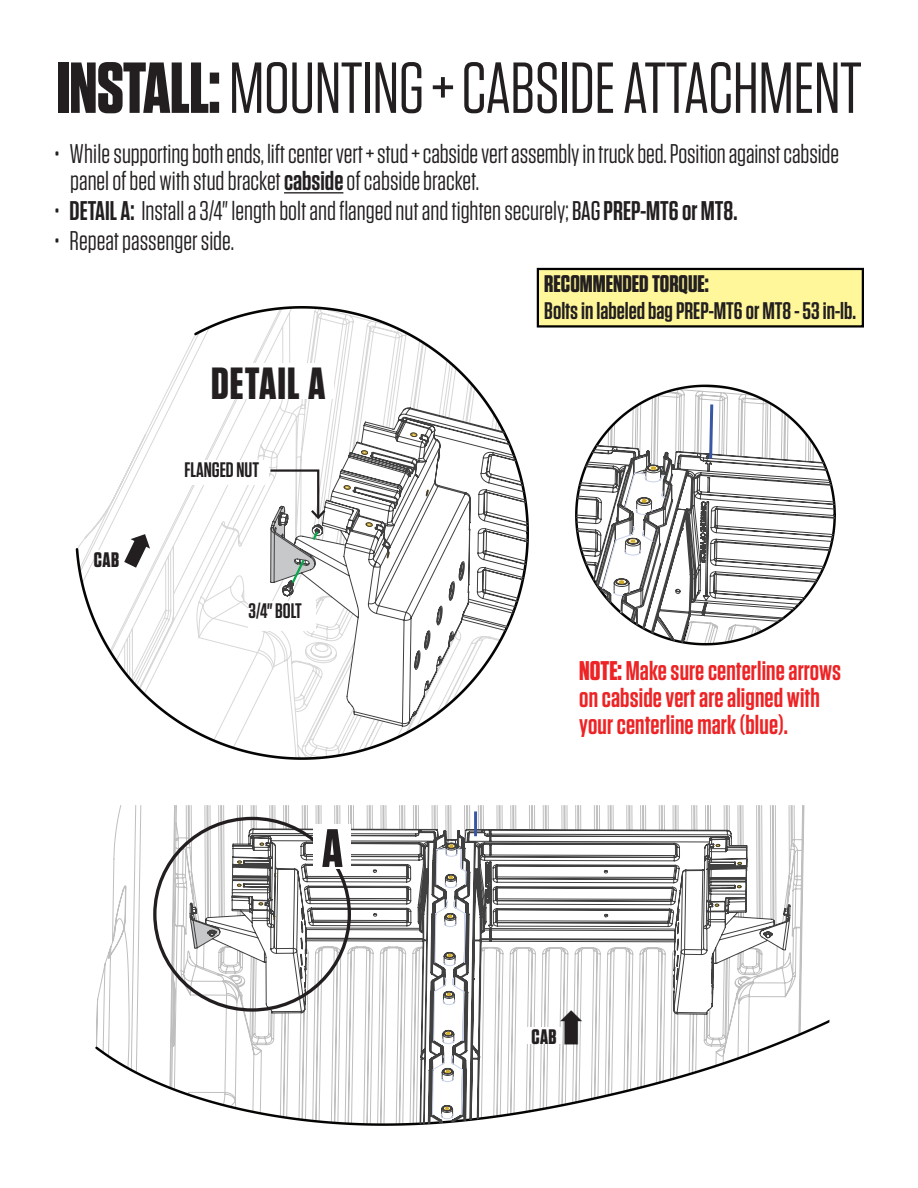
<style>
.page{position:relative;width:918px;height:1188px;background:#fff}
.page>*{position:absolute;margin:0;border:0;box-sizing:border-box;transform-origin:0 0}
.t1{font:72px "Tungsten";letter-spacing:-.01em;color:#231f20}
.t2{font:700 54px "Tungsten";color:#231f20}
.t3{font:700 45px "Tungsten";letter-spacing:.025em;color:#231f20}
.t4{font:27px/27px "Tungsten";letter-spacing:-.005em;color:#231f20}
.t5{font:600 27px/27px "Tungsten";letter-spacing:.005em;color:#ed2325}
.t6{font:600 24px "Tungsten";color:#231f20}
.t7{font:700 24px "Tungsten";color:#231f20}
.t8{font:600 21px "Tungsten";color:#231f20}
.t9{font:700 21px "Tungsten";letter-spacing:.02em;color:#231f20}
.s1{font-weight:700}
.s2{font-weight:600}
.s3{font-weight:500}
</style>
<div class="page">
<hr style="left:284px;top:192px;width:59px;height:2px;background:#231f20">
<svg style="left:98px;top:805px;width:707px;height:187px"></svg>
<svg style="left:96px;top:992px;width:733px;height:134px"></svg>
<svg style="left:189px;top:828px;width:602px;height:297px"></svg>
<svg style="left:432px;top:848px;width:35px;height:272px"></svg>
<svg style="left:95px;top:1030px;width:58px;height:96px"></svg>
<svg style="left:643px;top:1033px;width:186px;height:93px"></svg>
<div style="left:314px;top:824px;width:37px;height:45px;background:#fff"></div>
<hr style="left:474px;top:811px;width:3px;height:25px;background:#3957a5">
<div style="left:527px;top:1027px;width:34px;height:17px;background:#fff"></div>
<svg style="left:75px;top:306px;width:416px;height:454px"></svg>
<svg style="left:270px;top:407px;width:259px;height:320px"></svg>
<div style="left:203px;top:363px;width:130px;height:36px;background:#fff"></div>
<div style="left:249px;top:601px;width:67px;height:30px;background:#fff"></div>
<div style="left:184px;top:461px;width:85px;height:24px;background:#fff"></div>
<svg style="left:268px;top:468px;width:60px;height:129px"></svg>
<svg style="left:575px;top:384px;width:261px;height:262px"></svg>
<svg style="left:576px;top:445px;width:259px;height:198px"></svg>
<svg style="left:602px;top:465px;width:64px;height:148px"></svg>
<svg style="left:708px;top:401px;width:7px;height:61px"></svg>
<div style="left:94px;top:550px;width:25px;height:17px;background:#fff"></div>
<div style="left:537px;top:268px;width:327px;height:60px;background:#fff79a;border:2px solid #000"></div>
<svg style="left:560px;top:1011px;width:22px;height:34px"></svg>
<svg style="left:120px;top:529px;width:35px;height:41px"></svg>
<h1 class="t1" style="left:56px;top:51px;width:807px"><span class="s1">INSTALL:</span> MOUNTING + CABSIDE ATTACHMENT</h1>
<p class="t4" style="left:70px;top:141px;width:770px;text-indent:-16px">• While supporting both ends, lift center vert + stud + cabside vert assembly in truck bed. Position against cabside panel of bed with stud bracket <span class="s2">cabside</span> of cabside bracket.</p>
<p class="t4" style="left:54px;top:198px;width:685px">• <span class="s2">DETAIL A:</span> Install a 3/4" length bolt and flanged nut and tighten securely; <span class="s3">BAG</span> <span class="s2">PREP-MT6 or MT8.</span></p>
<p class="t4" style="left:54px;top:228px;width:182px">• Repeat passenger side.</p>
<p class="t9" style="left:94px;top:549px;width:27px">CAB</p>
<h3 class="t3" style="left:211px;top:359px;width:116px">DETAIL A</h3>
<p class="t8" style="left:184px;top:459px;width:76px">FLANGED NUT</p>
<p class="t8" style="left:249px;top:600px;width:55px">3/4" BOLT</p>
<h2 class="t2" style="left:322px;top:819px;width:22px">A</h2>
<p class="t7" style="left:544px;top:270px;width:166px">RECOMMENDED TORQUE:</p>
<p class="t6" style="left:544px;top:298px;width:313px">Bolts in labeled bag PREP-MT6 or MT8 - 53 in-lb.</p>
<p class="t5" style="left:579px;top:657px;width:263px"><span class="s1">NOTE:</span> Make sure centerline arrows on cabside vert are aligned with your centerline mark (blue).</p>
<p class="t9" style="left:531px;top:1026px;width:27px">CAB</p>
</div>
